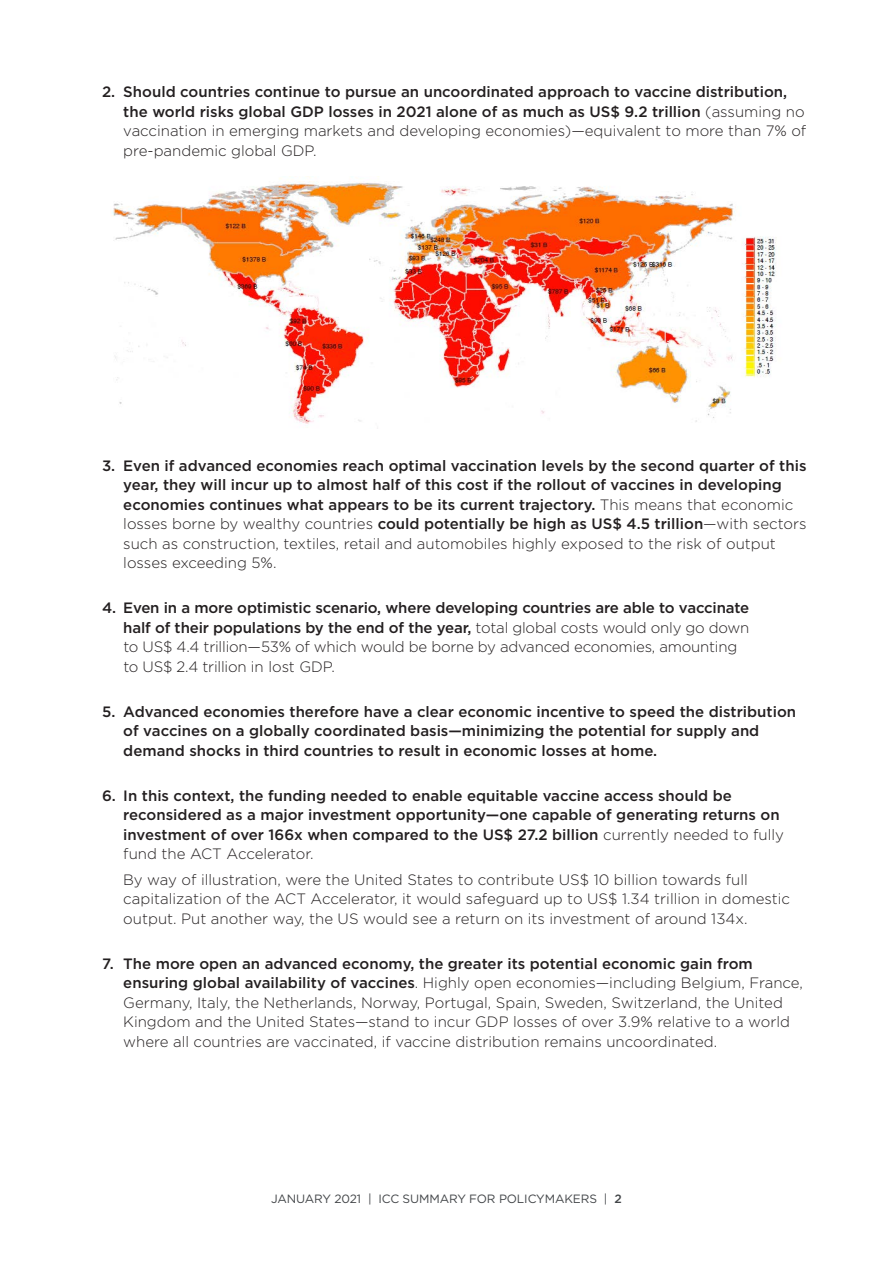
<style>
.page{position:relative;width:893px;height:1263px;background:#fff}
.page>*{position:absolute;margin:0;border:0;box-sizing:border-box;transform-origin:0 0}
.t1{font:500 15px/19.5px "Gotham";color:#231f20}
.t2{font:300 15px/19.5px "Gotham";color:#231f20}
.t3{font:12px "Gotham";letter-spacing:-.01em;color:#424548}
.s1{font-weight:300}
.s2{font-weight:500}
</style>
<div class="page">
<img style="left:112px;top:177px;width:665px;height:252px">
<p class="t1" style="left:123px;top:82px;width:685px;text-indent:-21px">2. Should countries continue to pursue an uncoordinated approach to vaccine distribution, the world risks global GDP losses in 2021 alone of as much as US$ 9.2 trillion <span class="s1">(assuming no vaccination in emerging markets and developing economies)—equivalent to more than 7% of pre-pandemic global GDP.</span></p>
<p class="t1" style="left:123px;top:455px;width:685px;text-indent:-21px">3. Even if advanced economies reach optimal vaccination levels by the second quarter of this year, they will incur up to almost half of this cost if the rollout of vaccines in developing economies continues what appears to be its current trajectory. <span class="s1">This means that economic losses borne by wealthy countries</span> could potentially be high as US$ 4.5 trillion<span class="s1">—with sectors such as construction, textiles, retail and automobiles highly exposed to the risk of output losses exceeding 5%.</span></p>
<p class="t2" style="left:123px;top:598px;width:628px;text-indent:-21px"><span class="s2">4. Even in a more optimistic scenario, where developing countries are able to vaccinate half of their populations by the end of the year,</span> total global costs would only go down to US$ 4.4 trillion—53% of which would be borne by advanced economies, amounting to US$ 2.4 trillion in lost GDP.</p>
<p class="t1" style="left:123px;top:701px;width:674px;text-indent:-21px">5. Advanced economies therefore have a clear economic incentive to speed the distribution of vaccines on a globally coordinated basis—minimizing the potential for supply and demand shocks in third countries to result in economic losses at home.</p>
<p class="t1" style="left:123px;top:785px;width:662px;text-indent:-21px">6. In this context, the funding needed to enable equitable vaccine access should be reconsidered as a major investment opportunity—one capable of generating returns on investment of over 166x when compared to the US$ 27.2 billion <span class="s1">currently needed to fully fund the ACT Accelerator.</span></p>
<p class="t2" style="left:123px;top:869px;width:668px">By way of illustration, were the United States to contribute US$ 10 billion towards full capitalization of the ACT Accelerator, it would safeguard up to US$ 1.34 trillion in domestic output. Put another way, the US would see a return on its investment of around 134x.</p>
<p class="t2" style="left:123px;top:953px;width:681px;text-indent:-21px"><span class="s2">7. The more open an advanced economy, the greater its potential economic gain from ensuring global availability of vaccines</span>. Highly open economies—including Belgium, France, Germany, Italy, the Netherlands, Norway, Portugal, Spain, Sweden, Switzerland, the United Kingdom and the United States—stand to incur GDP losses of over 3.9% relative to a world where all countries are vaccinated, if vaccine distribution remains uncoordinated.</p>
<p class="t3" style="left:271px;top:1191px;width:352px">JANUARY 2021 | ICC SUMMARY FOR POLICYMAKERS | <span class="s2">2</span></p>
</div>
